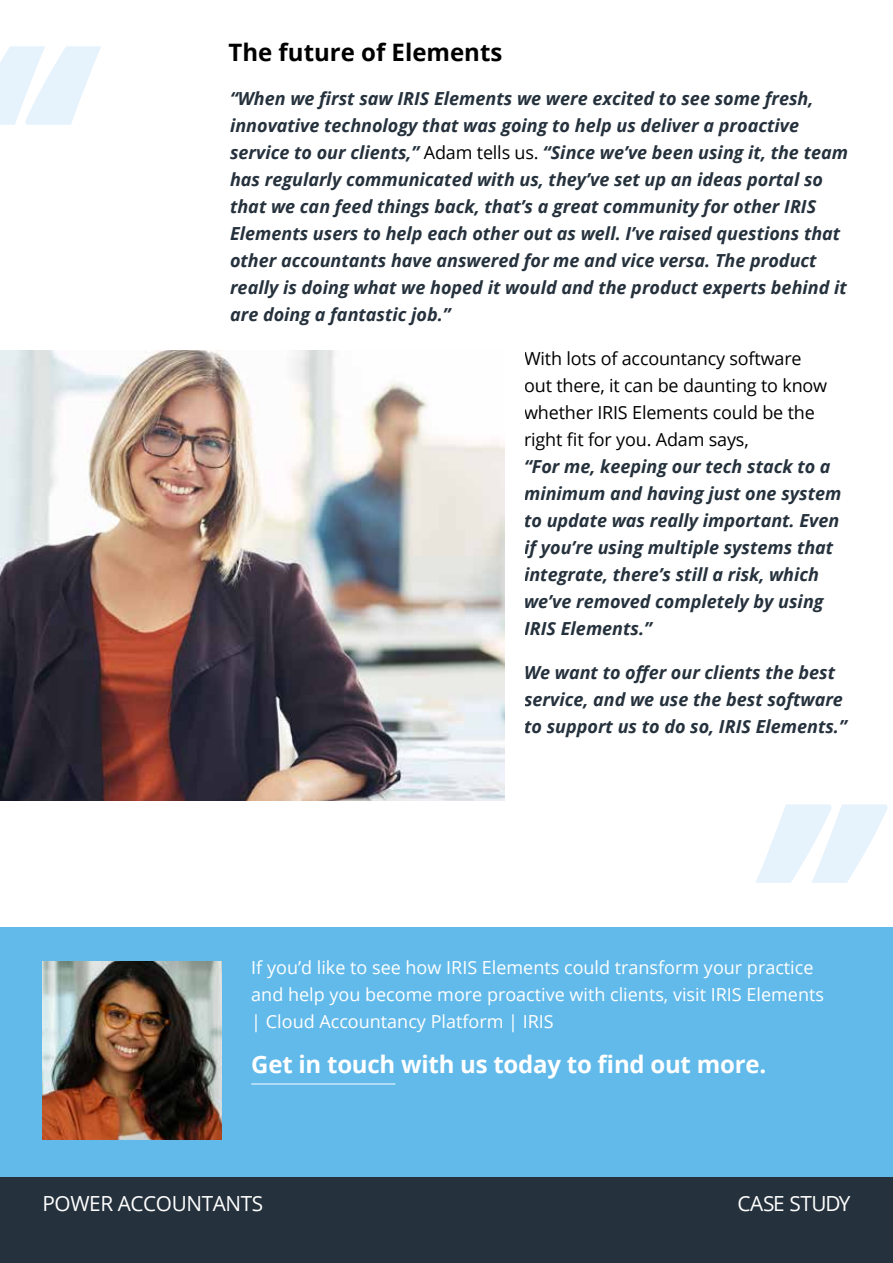
<style>
.page{position:relative;width:893px;height:1263px;background:#fff}
.page>*{position:absolute;margin:0;border:0;box-sizing:border-box;transform-origin:0 0}
.t1{font:italic 700 320.25px "Open Sans";color:#e6f2fc}
.t2{font:700 24px "Open Sans";letter-spacing:-.01em;color:#fff}
.t3{font:700 24px "Open Sans";color:#000}
.t4{font:20.85px "Open Sans";letter-spacing:-.02em;color:#fff}
.t5{font:italic 700 18px/27px "Open Sans";color:#25313c}
.t6{font:18px/27px "Open Sans";color:#fff}
.t7{font:18px/27px "Open Sans";letter-spacing:-.01em;color:#000}
.s1{font-weight:400;font-style:normal;color:#000}
</style>
<div class="page">
<div style="left:0;top:927px;width:893px;height:251px;background:#62baea"></div>
<img style="left:43px;top:961px;width:178px;height:178px">
<hr style="left:251px;top:1084px;width:144px;height:1px;background:#fff">
<div style="left:0;top:1178px;width:893px;height:85px;background:#25313c"></div>
<img style="left:0;top:351px;width:505px;height:449px">
<h1 class="t1" style="left:-49px;top:30px;width:126px">‘‘</h1>
<h2 class="t3" style="left:229px;top:43px;width:275px">The future of Elements</h2>
<p class="t5" style="left:230px;top:84px;width:619px">“When we first saw IRIS Elements we were excited to see some fresh, innovative technology that was going to help us deliver a proactive service to our clients,” <span class="s1">Adam tells us.</span> “Since we’ve been using it, the team has regularly communicated with us, they’ve set up an ideas portal so that we can feed things back, that’s a great community for other IRIS Elements users to help each other out as well. I’ve raised questions that other accountants have answered for me and vice versa. The product really is doing what we hoped it would and the product experts behind it are doing a fantastic job.”</p>
<p class="t7" style="left:524px;top:347px;width:305px">With lots of accountancy software out there, it can be daunting to know whether IRIS Elements could be the right fit for you. Adam says,</p>
<p class="t5" style="left:524px;top:455px;width:319px">“For me, keeping our tech stack to a minimum and having just one system to update was really important. Even if you’re using multiple systems that integrate, there’s still a risk, which we’ve removed completely by using IRIS Elements.”</p>
<p class="t5" style="left:524px;top:658px;width:324px">We want to offer our clients the best service, and we use the best software to support us to do so, IRIS Elements.”</p>
<h1 class="t1" style="left:906px;top:899px;width:126px;rotate:-180deg">‘‘</h1>
<p class="t6" style="left:251px;top:956px;width:574px">If you’d like to see how IRIS Elements could transform your practice and help you become more proactive with clients, visit IRIS Elements | Cloud Accountancy Platform | IRIS</p>
<h2 class="t2" style="left:251px;top:1047px;width:516px">Get in touch with us today to find out more.</h2>
<p class="t4" style="left:43px;top:1195px;width:222px">POWER ACCOUNTANTS</p>
<p class="t4" style="left:738px;top:1195px;width:114px">CASE STUDY</p>
</div>
